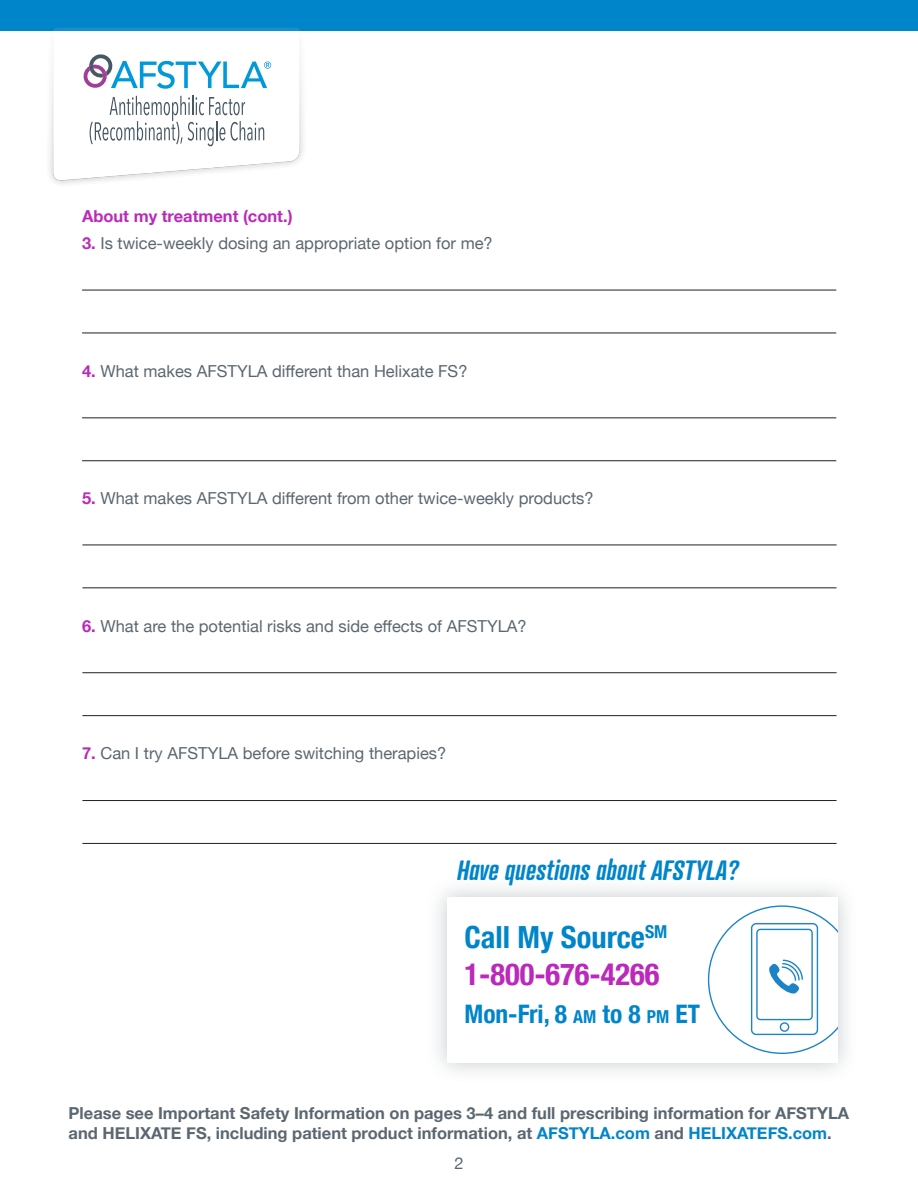
<style>
.page{position:relative;width:918px;height:1188px;background:#fff}
.page>*{position:absolute;margin:0;border:0;box-sizing:border-box;transform-origin:0 0}
.t1{font:700 condensed 30.45px "Helvetica Neue";color:#0085ca}
.t2{font:700 condensed 30.45px "Helvetica Neue";color:#bb29bb}
.Subhead{font:italic 600 27px "Atrament";color:#0085ca}
.t3{font:700 condensed 25.5px "Helvetica Neue";color:#0085ca}
.t4{font:16.5px "Helvetica Neue";color:#5b6770}
.t5{font:700 16.5px/19.5px "Helvetica Neue";color:#5b6770}
.t6{font:700 16.5px "Helvetica Neue";color:#bb29bb}
.s1{font-weight:700;color:#bb29bb}
.s2{font-size:17.85px}
.s3{font-style:inherit}
.s4{color:#0085ca}
</style>
<div class="page">
<div style="left:0;top:0;width:918px;height:31px;background:#0085ca"></div>
<hr style="left:82px;top:460px;width:754px;height:1px;background:#231f20">
<hr style="left:82px;top:290px;width:754px;height:1px;background:#231f20">
<hr style="left:82px;top:417px;width:754px;height:1px;background:#231f20">
<hr style="left:82px;top:333px;width:754px;height:1px;background:#231f20">
<hr style="left:82px;top:545px;width:755px;height:1px;background:#231f20">
<hr style="left:82px;top:672px;width:755px;height:1px;background:#231f20">
<hr style="left:82px;top:800px;width:755px;height:1px;background:#231f20">
<hr style="left:82px;top:587px;width:755px;height:1px;background:#231f20">
<hr style="left:82px;top:715px;width:755px;height:1px;background:#231f20">
<hr style="left:82px;top:843px;width:755px;height:1px;background:#231f20">
<img style="left:49px;top:27px;width:254px;height:157px">
<svg style="left:90px;top:96px;width:174px;height:50px"></svg>
<svg style="left:83px;top:53px;width:188px;height:36px"></svg>
<div style="left:425px;top:876px;width:434px;height:208px;background:#5b6770;opacity:.35"></div>
<div style="left:447px;top:897px;width:391px;height:166px;background:#fff"></div>
<svg style="left:708px;top:905px;width:130px;height:149px"></svg>
<p class="t6" style="left:82px;top:203px;width:212px">About my treatment (cont.)</p>
<p class="t4" style="left:82px;top:231px;width:412px"><span class="s1">3.</span> Is twice-weekly dosing an appropriate option for me?</p>
<p class="t4" style="left:82px;top:359px;width:387px"><span class="s1">4.</span> What makes AFSTYLA different than Helixate FS?</p>
<p class="t4" style="left:82px;top:486px;width:513px"><span class="s1">5.</span> What makes AFSTYLA different from other twice-weekly products?</p>
<p class="t4" style="left:82px;top:614px;width:446px"><span class="s1">6.</span> What are the potential risks and side effects of AFSTYLA?</p>
<p class="t4" style="left:82px;top:741px;width:366px"><span class="s1">7.</span> Can I try AFSTYLA before switching therapies?</p>
<p class="Subhead" style="left:457px;top:853px;width:283px">Have questions about AFSTYLA?</p>
<p class="t1" style="left:464px;top:912px;width:205px">Call My Source<sup>SM</sup></p>
<p class="t2" style="left:464px;top:949px;width:196px">1-800-676-4266</p>
<p class="t3" style="left:464px;top:992px;width:237px">Mon-Fri, 8 <span class="s2">AM</span> to 8 <span class="s2">PM</span> <span class="s3">ET</span></p>
<p class="t5" style="left:69px;top:1104px;width:782px">Please see Important Safety Information on pages 3–4 and full prescribing information for AFSTYLA and HELIXATE FS, including patient product information, at <span class="s4">AFSTYLA.com</span> and <span class="s4">HELIXATEFS.com</span>.</p>
<p class="t4" style="left:454px;top:1151px;width:11px">2</p>
</div>
